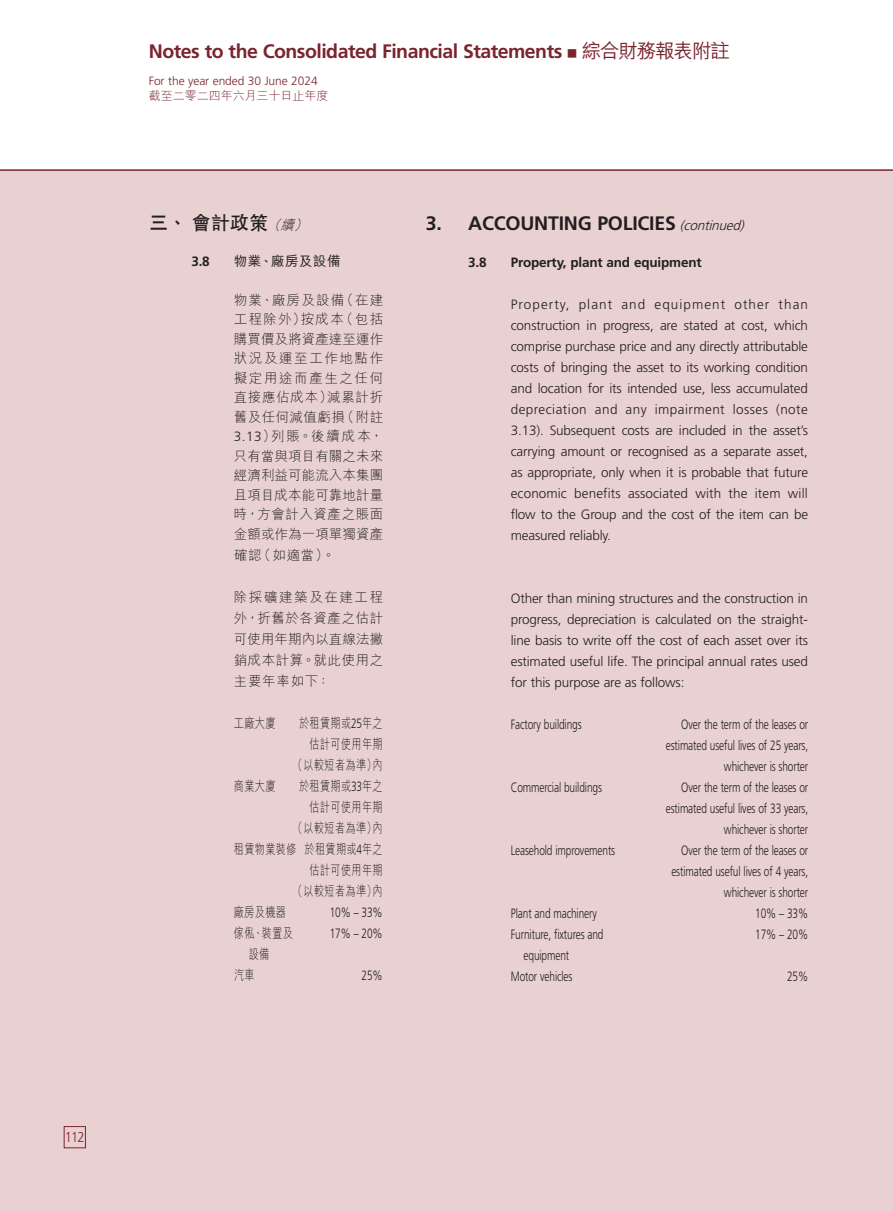
<style>
.page{position:relative;width:893px;height:1212px;background:#fff}
.page>*{position:absolute;margin:0;border:0;box-sizing:border-box;transform-origin:0 0}
.t1{font:700 19.5px "Frutiger LT Std";letter-spacing:-.025em;color:#7a252e}
.Heading_1{font:700 19.5px "Frutiger LT Std";letter-spacing:-.01em;color:#231f20}
.C_Heading_1{font:700 19.5px "C Hei 2 HK";color:#231f20}
.t2{font:300 14.25px "Frutiger LT Std";color:#7a252e;scale:.9 1}
.Body_Text{font:300 13.5px/21px "Frutiger LT Std";letter-spacing:-.01em;color:#231f20;text-align:justify}
.Body_Text-2{font:300 13.5px/21px "Frutiger LT Std";letter-spacing:-.01em;color:#231f20;scale:.75 1}
.C_Body_Text{font:300 13.5px/19.5px "M Hei HK";letter-spacing:.005em;color:#231f20;text-align:justify}
.Body_Text-3{font:300 13.5px/21px "M Hei HK";letter-spacing:.04em;color:#231f20;text-align:right;scale:.75 1}
.Heading_2{font:700 13.5px "Frutiger LT Std";letter-spacing:-.01em;color:#231f20}
.C_Heading_2{font:500 13.5px "M Hei HK";letter-spacing:.04em;color:#231f20}
.C_Heading_2-2{font:700 13.5px "Frutiger LT Std";color:#231f20}
.t3{font:300 12px "Frutiger LT Std";letter-spacing:-.005em;color:#7a252e}
.t4{font:300 12px "M Hei HK";color:#7a252e}
.s1{font-family:"M Hei HK";font-weight:500;font-size:12px}
.s2{font-family:"M Hei HK";font-weight:500}
.s3{font-family:"M Hei HK";font-weight:300;font-style:italic;font-size:13.5px}
.s4{font-family:"Frutiger LT Std"}
.s5{font-weight:300;font-style:italic;font-size:13.5px}
</style>
<div class="page">
<div style="left:0;top:170px;width:893px;height:1042px;background:#e9d1d1"></div>
<hr style="left:0;top:169px;width:893px;height:2px;background:#7a252e">
<div style="left:64px;top:1126px;width:22px;height:22px;border:1px solid #7a252e"></div>
<p class="t2" style="left:65px;top:1129px;width:24px">112</p>
<h1 class="t1" style="left:149px;top:40px;width:583px">Notes to the Consolidated Financial Statements <span class="s1">■</span> <span class="s2">綜合財務報表附註</span></h1>
<p class="t3" style="left:149px;top:74px;width:170px">For the year ended 30 June 2024</p>
<p class="t4" style="left:149px;top:89px;width:181px">截至二零二四年六月三十日止年度</p>
<p class="C_Heading_1" style="left:149px;top:213px;width:163px">三、會計政策<span class="s3">（續）</span></p>
<p class="C_Heading_2-2" style="left:191px;top:253px;width:20px">3.8</p>
<p class="C_Heading_2" style="left:234px;top:251px;width:108px">物業、廠房及設備</p>
<p class="C_Body_Text" style="left:234px;top:290px;width:151px">物業、廠房及設備（在建工程除外）按成本（包括購買價及將資產達至運作狀況及運至工作地點作擬定用途而產生之任何直接應佔成本）減累計折舊及任何減值虧損（附註<span class="s4">3.13</span>）列賬。後續成本，只有當與項目有關之未來經濟利益可能流入本集團且項目成本能可靠地計量時，方會計入資產之賬面金額或作為一項單獨資產</p>
<p class="C_Body_Text" style="left:234px;top:545px;width:103px">確認（如適當）。</p>
<p class="C_Body_Text" style="left:234px;top:586px;width:151px;line-height:21px">除採礦建築及在建工程外，折舊於各資產之估計可使用年期內以直線法撇銷成本計算。就此使用之主要年率如下：</p>
<p class="Body_Text-3" style="left:234px;top:712px;width:57px">工廠大廈</p>
<p class="Body_Text-3" style="left:293px;top:712px;width:122px">於租賃期或<span class="s4">25</span>年之估計可使用年期<br>（以較短者為準）內</p>
<p class="Body_Text-3" style="left:234px;top:775px;width:57px">商業大廈</p>
<p class="Body_Text-3" style="left:293px;top:775px;width:122px">於租賃期或<span class="s4">33</span>年之估計可使用年期<br>（以較短者為準）內</p>
<p class="Body_Text-3" style="left:234px;top:838px;width:85px">租賃物業裝修</p>
<p class="Body_Text-3" style="left:293px;top:838px;width:122px">於租賃期或<span class="s4">4</span>年之估計可使用年期<br>（以較短者為準）內</p>
<p class="Body_Text-3" style="left:234px;top:901px;width:71px">廠房及機器</p>
<p class="Body_Text-2" style="left:330px;top:902px;width:72px">10% – 33%</p>
<p class="Body_Text-3" style="left:249px;top:922px;width:60px;text-align:left;text-indent:-15px">傢俬、裝置及設備</p>
<p class="Body_Text-2" style="left:330px;top:923px;width:72px">17% – 20%</p>
<p class="Body_Text-3" style="left:234px;top:964px;width:29px">汽車</p>
<p class="Body_Text-2" style="left:362px;top:965px;width:30px">25%</p>
<p class="Heading_1" style="left:426px;top:212px;width:324px">3. ACCOUNTING POLICIES <span class="s5">(continued)</span></p>
<p class="Heading_2" style="left:468px;top:255px;width:20px">3.8</p>
<p class="Heading_2" style="left:511px;top:255px;width:192px">Property, plant and equipment</p>
<p class="Body_Text" style="left:511px;top:294px;width:299px">Property, plant and equipment other than construction in progress, are stated at cost, which comprise purchase price and any directly attributable costs of bringing the asset to its working condition and location for its intended use, less accumulated depreciation and any impairment losses (note 3.13). Subsequent costs are included in the asset’s carrying amount or recognised as a separate asset, as appropriate, only when it is probable that future economic benefits associated with the item will flow to the Group and the cost of the item can be measured reliably.</p>
<p class="Body_Text" style="left:511px;top:588px;width:299px">Other than mining structures and the construction in progress, depreciation is calculated on the straight&shy;line basis to write off the cost of each asset over its estimated useful life. The principal annual rates used for this purpose are as follows:</p>
<p class="Body_Text-2" style="left:511px;top:714px;width:96px">Factory buildings</p>
<p class="Body_Text-2" style="left:681px;top:714px;width:171px">Over the term of the leases or</p>
<p class="Body_Text-2" style="left:666px;top:735px;width:191px">estimated useful lives of 25 years,</p>
<p class="Body_Text-2" style="left:724px;top:756px;width:114px">whichever is shorter</p>
<p class="Body_Text-2" style="left:511px;top:777px;width:123px">Commercial buildings</p>
<p class="Body_Text-2" style="left:681px;top:777px;width:171px">Over the term of the leases or</p>
<p class="Body_Text-2" style="left:666px;top:798px;width:191px">estimated useful lives of 33 years,</p>
<p class="Body_Text-2" style="left:724px;top:819px;width:114px">whichever is shorter</p>
<p class="Body_Text-2" style="left:511px;top:840px;width:141px">Leasehold improvements</p>
<p class="Body_Text-2" style="left:681px;top:840px;width:171px">Over the term of the leases or</p>
<p class="Body_Text-2" style="left:671px;top:861px;width:184px">estimated useful lives of 4 years,</p>
<p class="Body_Text-2" style="left:724px;top:882px;width:114px">whichever is shorter</p>
<p class="Body_Text-2" style="left:511px;top:903px;width:116px">Plant and machinery</p>
<p class="Body_Text-2" style="left:755px;top:903px;width:72px">10% – 33%</p>
<p class="Body_Text-2" style="left:524px;top:924px;width:108px;text-indent:-13px">Furniture, fixtures and equipment</p>
<p class="Body_Text-2" style="left:755px;top:924px;width:72px">17% – 20%</p>
<p class="Body_Text-2" style="left:511px;top:966px;width:84px">Motor vehicles</p>
<p class="Body_Text-2" style="left:787px;top:966px;width:30px">25%</p>
</div>
